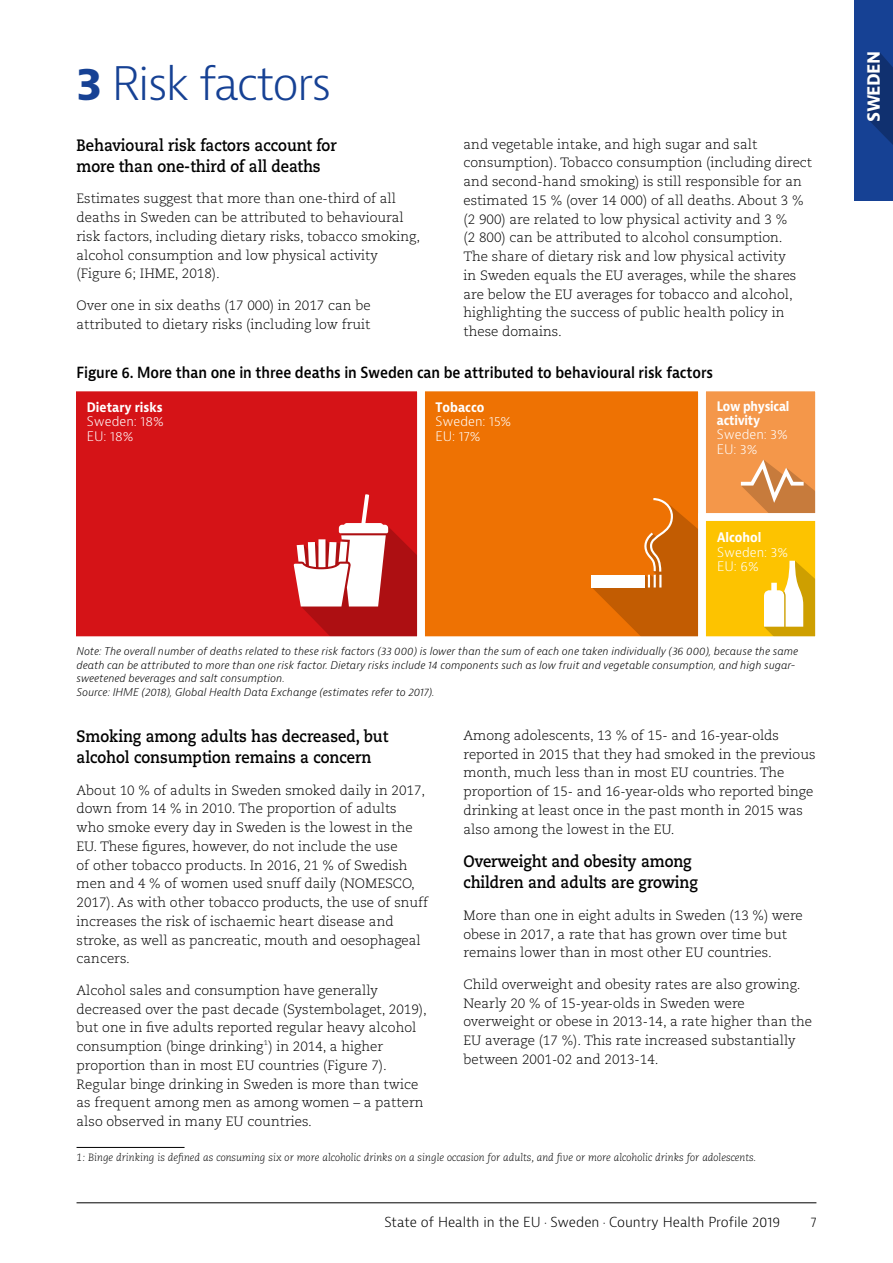
<style>
.page{position:relative;width:893px;height:1263px;background:#fff}
.page>*{position:absolute;margin:0;border:0;box-sizing:border-box;transform-origin:0 0}
.t1{font:300 45px "Bernina Sans";letter-spacing:-.04em;color:#164194}
.t2{font:700 18px "Bernina Sans";letter-spacing:-.04em;color:#fff;scale:.95 1}
.t3{font:700 16.5px/21px "Caecilia LT Pro 75";color:#000;scale:.9 1}
.t4{font:600 15px "Bernina Sans";letter-spacing:-.005em;color:#000;scale:.9 1}
.t5{font:300 13.5px/18.8px "Caecilia LT Pro 45";color:#000}
.t6{font:300 13.5px "Bernina Sans";color:#000}
.t7{font:300 13.5px "Bernina Sans";color:#000;scale:.9 1}
.t8{font:300 12.75px/14.4px "Bernina Sans";color:#fff}
.t9{font:700 12.75px "Bernina Sans";color:#fff;scale:.9 1}
.t10{font:700 12.75px/13.2px "Bernina Sans";letter-spacing:-.02em;color:#fff;scale:.88 1}
.t11{font:italic 300 10.5px/13.5px "Bernina Sans";color:#000}
.t12{font:italic 300 10.5px "Caecilia LT Pro 46";color:#000}
.s1{font-weight:700}
</style>
<div class="page">
<div style="left:854px;top:0;width:39px;height:201px;background:#164194"></div>
<hr style="left:77px;top:1202px;width:739px;height:1px;background:#000">
<svg style="left:867px;top:53px;width:26px;height:92px"></svg>
<hr style="left:77px;top:1147px;width:108px;height:1px;background:#000">
<svg style="left:77px;top:391px;width:340px;height:246px;background:#d52326"></svg>
<div style="left:417px;top:391px;width:175px;height:246px;background:#ee7203"></div>
<svg style="left:592px;top:391px;width:223px;height:246px;background:#ec962e"></svg>
<h1 class="t1" style="left:77px;top:54px;width:256px"><span class="s1">3</span> Risk factors</h1>
<p class="t3" style="left:77px;top:134px;width:291px">Behavioural risk factors account for more than one-third of all deaths</p>
<p class="t5" style="left:77px;top:189px;width:345px">Estimates suggest that more than one-third of all deaths in Sweden can be attributed to behavioural risk factors, including dietary risks, tobacco smoking, alcohol consumption and low physical activity (Figure 6; IHME, 2018).</p>
<p class="t5" style="left:77px;top:296px;width:296px">Over one in six deaths (17 000) in 2017 can be attributed to dietary risks (including low fruit</p>
<p class="t5" style="left:463px;top:134px;width:350px">and vegetable intake, and high sugar and salt consumption). Tobacco consumption (including direct and second-hand smoking) is still responsible for an estimated 15 % (over 14 000) of all deaths. About 3 % (2 900) are related to low physical activity and 3 %<br>(2 800) can be attributed to alcohol consumption.<br>The share of dietary risk and low physical activity<br>in Sweden equals the EU averages, while the shares are below the EU averages for tobacco and alcohol, highlighting the success of public health policy in these domains.</p>
<p class="t4" style="left:77px;top:363px;width:709px">Figure 6. More than one in three deaths in Sweden can be attributed to behavioural risk factors</p>
<p class="t9" style="left:87px;top:399px;width:86px">Dietary risks</p>
<p class="t8" style="left:87px;top:415px;width:78px">Sweden: 18%<br>EU: 18%</p>
<p class="t9" style="left:435px;top:399px;width:56px">Tobacco</p>
<p class="t8" style="left:435px;top:415px;width:77px">Sweden: 15%<br>EU: 17%</p>
<p class="t10" style="left:717px;top:400px;width:84px">Low physical activity</p>
<p class="t8" style="left:717px;top:428px;width:73px">Sweden: 3%<br>EU: 3%</p>
<p class="t9" style="left:717px;top:529px;width:51px">Alcohol</p>
<p class="t8" style="left:717px;top:545px;width:73px">Sweden: 3%<br>EU: 6%</p>
<p class="t11" style="left:77px;top:645px;width:723px">Note: The overall number of deaths related to these risk factors (33 000) is lower than the sum of each one taken individually (36 000), because the same death can be attributed to more than one risk factor. Dietary risks include 14 components such as low fruit and vegetable consumption, and high sugar&shy;sweetened beverages and salt consumption.<br>Source: IHME (2018), Global Health Data Exchange (estimates refer to 2017).</p>
<p class="t3" style="left:77px;top:725px;width:348px">Smoking among adults has decreased, but alcohol consumption remains a concern</p>
<p class="t5" style="left:77px;top:780px;width:353px">About 10 % of adults in Sweden smoked daily in 2017, down from 14 % in 2010. The proportion of adults<br>who smoke every day in Sweden is the lowest in the EU. These figures, however, do not include the use<br>of other tobacco products. In 2016, 21 % of Swedish men and 4 % of women used snuff daily (NOMESCO, 2017). As with other tobacco products, the use of snuff increases the risk of ischaemic heart disease and stroke, as well as pancreatic, mouth and oesophageal cancers.</p>
<p class="t5" style="left:77px;top:980px;width:352px">Alcohol sales and consumption have generally decreased over the past decade (Systembolaget, 2019), but one in five adults reported regular heavy alcohol consumption (binge drinking<sup>1</sup>) in 2014, a higher proportion than in most EU countries (Figure 7).<br>Regular binge drinking in Sweden is more than twice as frequent among men as among women – a pattern also observed in many EU countries.</p>
<p class="t5" style="left:463px;top:725px;width:354px">Among adolescents, 13 % of 15- and 16-year-olds reported in 2015 that they had smoked in the previous month, much less than in most EU countries. The proportion of 15- and 16-year-olds who reported binge drinking at least once in the past month in 2015 was also among the lowest in the EU.</p>
<p class="t3" style="left:463px;top:851px;width:262px">Overweight and obesity among children and adults are growing</p>
<p class="t5" style="left:463px;top:905px;width:341px">More than one in eight adults in Sweden (13 %) were obese in 2017, a rate that has grown over time but remains lower than in most other EU countries.</p>
<p class="t5" style="left:463px;top:974px;width:350px">Child overweight and obesity rates are also growing.<br>Nearly 20 % of 15-year-olds in Sweden were overweight or obese in 2013-14, a rate higher than the EU average (17 %). This rate increased substantially between 2001-02 and 2013-14.</p>
<p class="t12" style="left:77px;top:1151px;width:681px">1: Binge drinking is defined as consuming six or more alcoholic drinks on a single occasion for adults, and five or more alcoholic drinks for adolescents.</p>
<p class="t6" style="left:384px;top:1213px;width:397px">State of Health in the EU · Sweden · Country Health Profile 2019</p>
<p class="t7" style="left:811px;top:1213px;width:8px">7</p>
<h2 class="t2" style="left:862px;top:122px;width:76px;rotate:-90deg">SWEDEN</h2>
</div>
